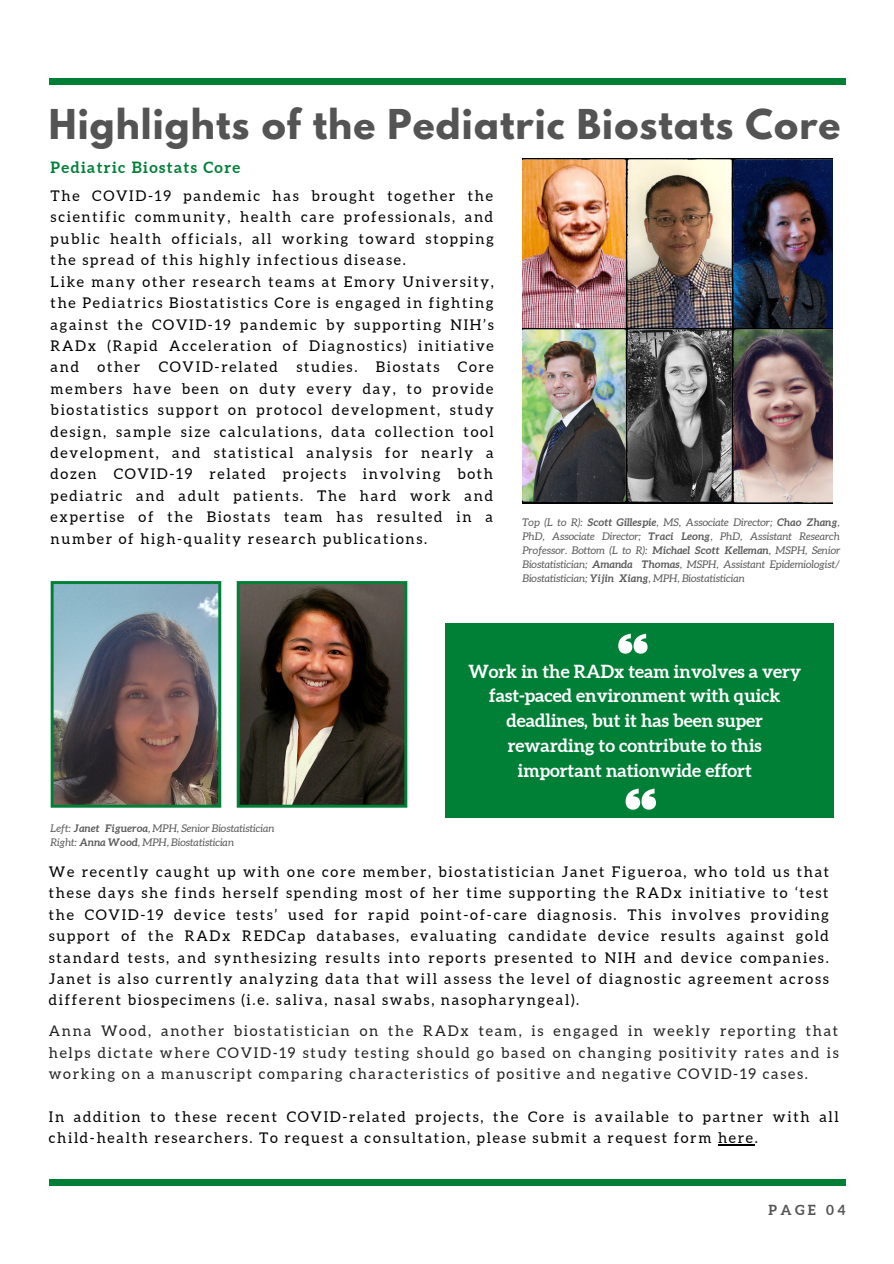
<style>
.page{position:relative;width:894px;height:1264px;background:#fff}
.page>*{position:absolute;margin:0;border:0;box-sizing:border-box;transform-origin:0 0}
.t1{font:700 36.45px "League Spartan";letter-spacing:.03em;color:#545454}
.t2{font:700 18px/24.8px "Aleo";color:#fff;text-align:center}
.t3{font:700 15.6px "Aleo";letter-spacing:.09em;color:#008037}
.t4{font:14.7px/21.5px "Aleo";letter-spacing:.115em;color:#000;text-align:justify}
.t5{font:14.7px/21.5px "Aleo";letter-spacing:.115em;color:#222;text-align:justify}
.t6{font:700 13.95px "Aleo";letter-spacing:.25em;color:#545454}
.t7{font:italic 10.5px/14px "Aleo";color:#000;text-align:justify}
.s1{font-weight:700}
</style>
<div class="page">
<div style="left:49px;top:1179px;width:796px;height:7px;background:#008037"></div>
<div style="left:49px;top:78px;width:796px;height:7px;background:#008037"></div>
<img style="left:522px;top:158px;width:310px;height:171px">
<img style="left:522px;top:329px;width:310px;height:174px">
<div style="left:444px;top:623px;width:389px;height:195px;background:#008037"></div>
<svg style="left:625px;top:788px;width:30px;height:21px"></svg>
<svg style="left:618px;top:633px;width:29px;height:20px"></svg>
<svg style="left:237px;top:581px;width:170px;height:226px;background:#4b4132"></svg>
<img style="left:51px;top:581px;width:170px;height:226px">
<hr style="left:717px;top:1144px;width:37px;height:1px;background:#000">
<p class="t1" style="left:49px;top:106px;width:793px">Highlights of the Pediatric Biostats Core</p>
<p class="t3" style="left:51px;top:158px;width:191px">Pediatric Biostats Core</p>
<p class="t4" style="left:51px;top:185px;width:444px">The COVID-19 pandemic has brought together the scientific community, health care professionals, and public health officials, all working toward stopping the spread of this highly infectious disease.</p>
<p class="t4" style="left:51px;top:271px;width:444px">Like many other research teams at Emory University, the Pediatrics Biostatistics Core is engaged in fighting against the COVID-19 pandemic by supporting NIH’s RADx (Rapid Acceleration of Diagnostics) initiative and</p>
<p class="t4" style="left:98px;top:356px;width:44px">other</p>
<p class="t4" style="left:159px;top:356px;width:120px">COVID-related</p>
<p class="t4" style="left:296px;top:356px;width:63px">studies.</p>
<p class="t4" style="left:376px;top:356px;width:65px">Biostats</p>
<p class="t4" style="left:51px;top:356px;width:444px;text-indent:407px">Core members have been on duty every day, to provide biostatistics support on protocol development, study design, sample size calculations, data collection tool development, and statistical analysis for nearly a dozen COVID-19 related projects involving both pediatric and adult patients. The hard work and expertise of the Biostats team has resulted in a number of high-quality research publications.</p>
<p class="t7" style="left:522px;top:515px;width:319px">Top (L to R): <span class="s1">Scott Gillespie</span>, MS, Associate Director; <span class="s1">Chao Zhang</span>, PhD, Associate Director; <span class="s1">Traci Leong</span>, PhD, Assistant Research Professor. Bottom (L to R): <span class="s1">Michael Scott Kelleman</span>, MSPH, Senior Biostatistician; <span class="s1">Amanda Thomas</span>, MSPH, Assistant Epidemiologist/ Biostatistician; <span class="s1">Yijin Xiang</span>, MPH, Biostatistician</p>
<p class="t7" style="left:51px;top:821px;width:225px">Left: <span class="s1">Janet Figueroa</span>, MPH, Senior Biostatistician<br>Right: <span class="s1">Anna Wood</span>, MPH, Biostatistician</p>
<p class="t2" style="left:468px;top:658px;width:334px">Work in the RADx team involves a very fast-paced environment with quick deadlines, but it has been super rewarding to contribute to this important nationwide effort</p>
<p class="t4" style="left:49px;top:861px;width:781px">We recently caught up with one core member, biostatistician Janet Figueroa, who told us that these days she finds herself spending most of her time supporting the RADx initiative to ‘test the COVID-19 device tests’ used for rapid point-of-care diagnosis. This involves providing support of the RADx REDCap databases, evaluating candidate device results against gold standard tests, and synthesizing results into reports presented to NIH and device companies.<br>Janet is also currently analyzing data that will assess the level of diagnostic agreement across different biospecimens (i.e. saliva, nasal swabs, nasopharyngeal).</p>
<p class="t5" style="left:49px;top:1020px;width:791px">Anna Wood, another biostatistician on the RADx team, is engaged in weekly reporting that helps dictate where COVID-19 study testing should go based on changing positivity rates and is working on a manuscript comparing characteristics of positive and negative COVID-19 cases.</p>
<p class="t4" style="left:49px;top:1105px;width:791px">In addition to these recent COVID-related projects, the Core is available to partner with all child-health researchers. To request a consultation, please submit a request form here.</p>
<p class="t6" style="left:768px;top:1201px;width:79px">PAGE 04</p>
</div>
